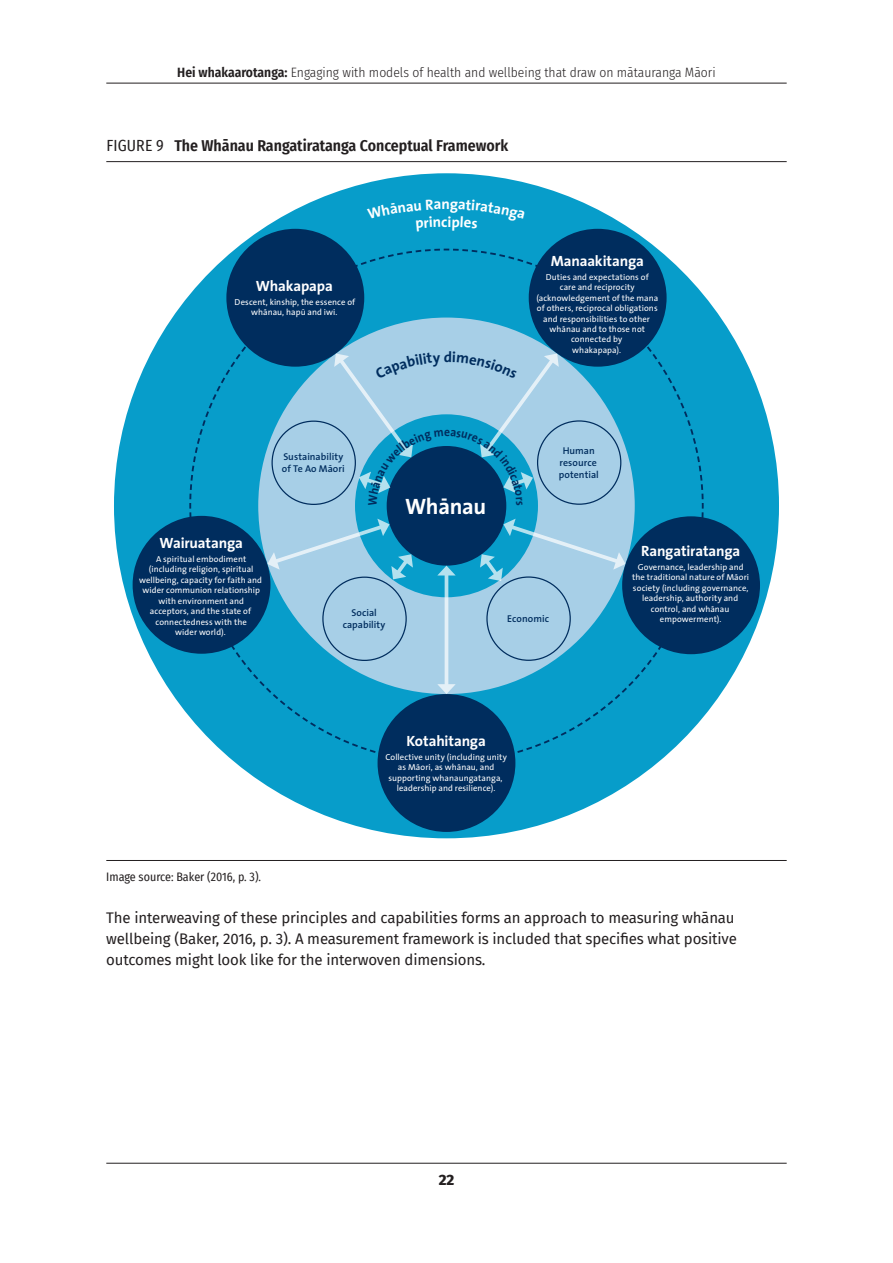
<style>
.page{position:relative;width:893px;height:1263px;background:#fff}
.page>*{position:absolute;margin:0;border:0;box-sizing:border-box;transform-origin:0 0}
.t1{font:700 22.35px "Maori Sans";letter-spacing:-.015em;color:#fff}
.t2{font:600 15.75px "Fira Sans Condensed";color:#231f20}
.t3{font:15px/21px "Fira Sans";letter-spacing:-.01em;color:#231f20}
.t4{font:800 15px "Fira Sans";color:#231f20}
.t5{font:700 14.85px "Maori Sans";letter-spacing:-.015em;color:#fff}
.t6{font:300 13.8px/17.5px "Maori Sans";letter-spacing:-.005em;color:#231f20}
.t7{font:300 13.5px "Fira Sans Condensed";color:#231f20}
.t8{font:12px "Fira Sans Condensed";color:#231f20}
.t9{font:600 9.9px/11.9px "Maori Sans";letter-spacing:.005em;color:#002d5e;text-align:center}
.t10{font:8.7px/10.5px "Maori Sans";letter-spacing:.01em;color:#fff;text-align:center}
.s1{font-weight:600}
.s2{font-weight:400}
</style>
<div class="page">
<hr style="left:106px;top:83px;width:681px;height:1px;background:#231f20">
<hr style="left:106px;top:1163px;width:681px;height:1px;background:#231f20">
<hr style="left:106px;top:161px;width:681px;height:1px;background:#231f20">
<hr style="left:106px;top:860px;width:681px;height:1px;background:#231f20">
<div style="left:114px;top:173px;width:665px;height:665px;background:#079dca;border-radius:50%"></div>
<svg style="left:188px;top:248px;width:517px;height:516px"></svg>
<div style="left:258px;top:318px;width:377px;height:376px;background:#a7cfe7;border-radius:50%"></div>
<div style="left:355px;top:414px;width:183px;height:183px;background:#079dca;border-radius:50%"></div>
<div style="left:387px;top:446px;width:119px;height:120px;background:#002d5e;border-radius:50%"></div>
<div style="left:378px;top:694px;width:137px;height:138px;background:#002d5e;border-radius:50%"></div>
<div style="left:622px;top:516px;width:138px;height:138px;background:#002d5e;border-radius:50%"></div>
<div style="left:529px;top:229px;width:138px;height:138px;background:#002d5e;border-radius:50%"></div>
<div style="left:226px;top:229px;width:138px;height:138px;background:#002d5e;border-radius:50%"></div>
<div style="left:133px;top:516px;width:137px;height:138px;background:#002d5e;border-radius:50%"></div>
<hr style="left:445px;top:572px;width:3px;height:116px;background:#fff">
<svg style="left:438px;top:566px;width:17px;height:9px"></svg>
<svg style="left:437px;top:684px;width:19px;height:10px"></svg>
<svg style="left:480px;top:519px;width:145px;height:62px"></svg>
<svg style="left:267px;top:519px;width:146px;height:60px"></svg>
<svg style="left:334px;top:351px;width:225px;height:154px"></svg>
<h3 class="t7" style="left:177px;top:62px;width:540px"><span class="s1">Hei whakaarotanga:</span> Engaging with models of health and wellbeing that draw on mātauranga Māori</h3>
<h2 class="t2" style="left:106px;top:132px;width:403px"><span class="s2">FIGURE 9</span> The Whānau Rangatiratanga Conceptual Framework</h2>
<h3 class="t5" style="left:441px;top:192px;width:10px">n</h3>
<h3 class="t5" style="left:256px;top:273px;width:78px">Whakapapa</h3>
<p class="t10" style="left:235px;top:296px;width:122px">Descent, kinship, the essence of whānau, hapū and iwi.</p>
<h3 class="t5" style="left:441px;top:209px;width:12px">ci</h3>
<h3 class="t5" style="left:551px;top:248px;width:95px">Manaakitanga</h3>
<p class="t10" style="left:536px;top:271px;width:123px">Duties and expectations of<br>care and reciprocity (acknowledgement of the mana of others, reciprocal obligations and responsibilities to other whānau and to those not connected by<br>whakapapa).</p>
<p class="t9" style="left:282px;top:451px;width:64px;text-align:left">Sustainability of Te Ao Māori</p>
<p class="t9" style="left:559px;top:445px;width:42px">Human resource potential</p>
<h3 class="t5" style="left:159px;top:531px;width:85px">Wairuatanga</h3>
<p class="t10" style="left:139px;top:553px;width:125px">A spiritual embodiment (including religion, spiritual wellbeing, capacity for faith and wider communion relationship with environment and acceptors, and the state of connectedness with the<br>wider world).</p>
<h1 class="t1" style="left:405px;top:488px;width:83px">Whānau</h1>
<p class="t9" style="left:343px;top:607px;width:44px">Social capability</p>
<p class="t9" style="left:507px;top:613px;width:43px">Economic</p>
<h3 class="t5" style="left:406px;top:728px;width:81px">Kotahitanga</h3>
<p class="t10" style="left:385px;top:751px;width:123px">Collective unity (including unity as Māori, as whānau, and supporting whanaungatanga, leadership and resilience).</p>
<h3 class="t5" style="left:641px;top:538px;width:101px">Rangatiratanga</h3>
<p class="t10" style="left:632px;top:561px;width:118px">Governance, leadership and the traditional nature of Māori society (including governance, leadership, authority and control, and whānau empowerment).</p>
<h3 class="t8" style="left:106px;top:868px;width:156px">Image source: Baker (2016, p. 3).</h3>
<p class="t3" style="left:106px;top:907px;width:632px">The interweaving of these principles and capabilities forms an approach to measuring whānau wellbeing (Baker, 2016, p. 3). A measurement framework is included that specifies what positive outcomes might look like for the interwoven dimensions.</p>
<h3 class="t6" style="left:95px;top:935px;width:309px">of whakapapa, manaakitanga, rangatiratanga, kotahitanga and wairuatanga (that is, the principles</h3>
<h3 class="t6" style="left:455px;top:935px;width:299px">are: Sustainability of Te Ao Māori, Social capability,</h3>
<h3 class="t4" style="left:439px;top:1167px;width:17px">22</h3>
</div>
